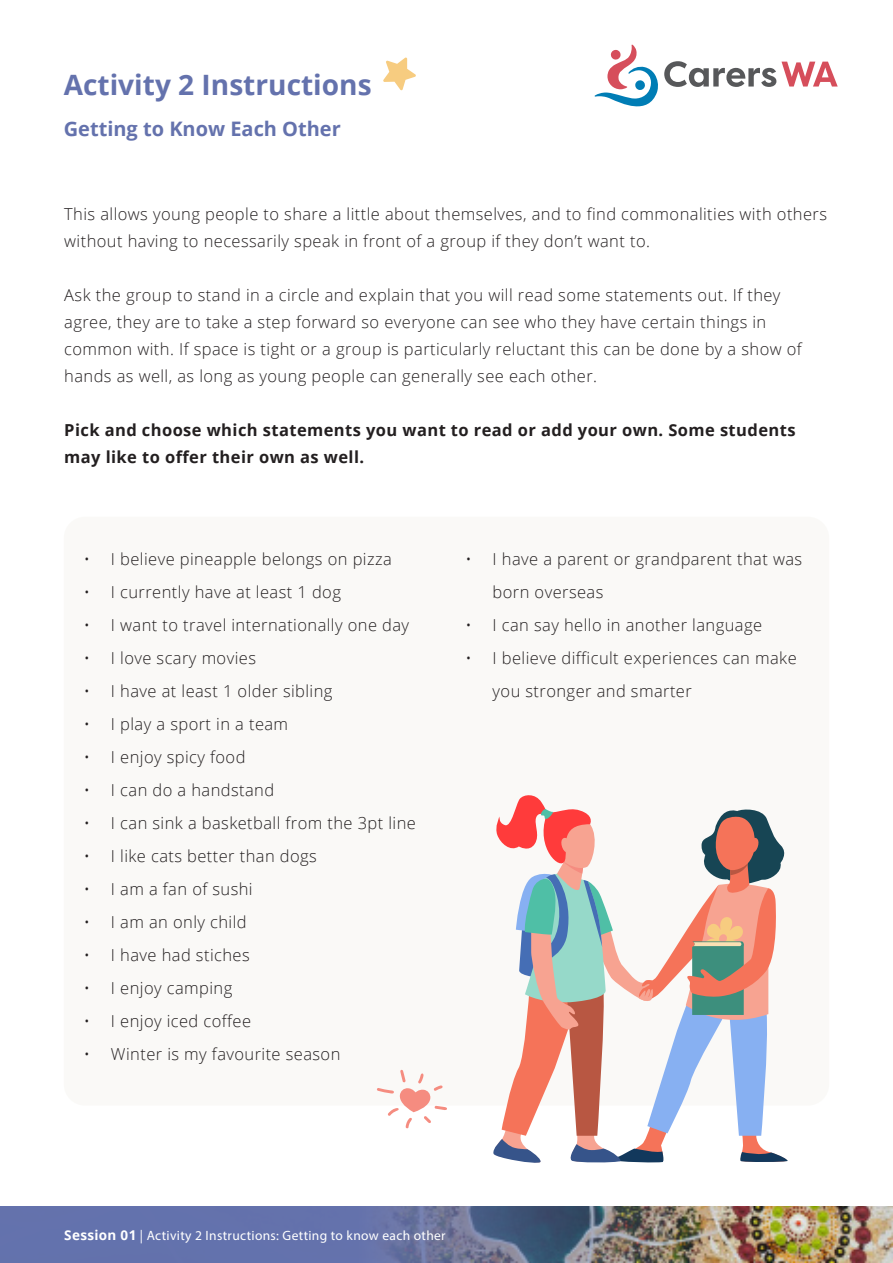
<style>
.page{position:relative;width:893px;height:1263px;background:#fff}
.page>*{position:absolute;margin:0;border:0;box-sizing:border-box;transform-origin:0 0}
.Sub-heading{font:700 28.05px "Open Sans";color:#6472ad}
.Sub-heading-2{font:700 19.95px "Open Sans";color:#6472ad}
.Body_-_Black{font:300 16.5px/27px "Open Sans";letter-spacing:.025em;color:#231f20}
.Body_-_Black-2{font:700 16.5px/27px "Open Sans";letter-spacing:.025em;color:#231f20}
.Body_-_Black-3{font:13.5px "Myriad Pro";letter-spacing:.025em;color:#fff}
.s1{font-family:"Open Sans";font-weight:700}
</style>
<div class="page">
<div style="left:64px;top:517px;width:765px;height:589px;background:#faf9f7;border-radius:21px"></div>
<svg style="left:383px;top:57px;width:33px;height:34px"></svg>
<img style="left:0;top:1206px;width:893px;height:57px">
<svg style="left:595px;top:45px;width:243px;height:62px"></svg>
<svg style="left:493px;top:795px;width:295px;height:368px"></svg>
<svg style="left:377px;top:1069px;width:70px;height:60px"></svg>
<p class="Sub-heading" style="left:64px;top:65px;width:309px">Activity 2 Instructions</p>
<p class="Sub-heading-2" style="left:64px;top:115px;width:279px">Getting to Know Each Other</p>
<p class="Body_-_Black" style="left:64px;top:200px;width:764px">This allows young people to share a little about themselves, and to find commonalities with others without having to necessarily speak in front of a group if they don’t want to.</p>
<p class="Body_-_Black" style="left:64px;top:281px;width:739px">Ask the group to stand in a circle and explain that you will read some statements out. If they agree, they are to take a step forward so everyone can see who they have certain things in common with. If space is tight or a group is particularly reluctant this can be done by a show of hands as well, as long as young people can generally see each other.</p>
<p class="Body_-_Black-2" style="left:64px;top:416px;width:733px">Pick and choose which statements you want to read or add your own. Some students may like to offer their own as well.</p>
<p class="Body_-_Black" style="left:84px;top:545px;width:309px">• I believe pineapple belongs on pizza</p>
<p class="Body_-_Black" style="left:84px;top:578px;width:258px">• I currently have at least 1 dog</p>
<p class="Body_-_Black" style="left:84px;top:611px;width:327px">• I want to travel internationally one day</p>
<p class="Body_-_Black" style="left:84px;top:644px;width:174px">• I love scary movies</p>
<p class="Body_-_Black" style="left:84px;top:677px;width:250px">• I have at least 1 older sibling</p>
<p class="Body_-_Black" style="left:84px;top:710px;width:206px">• I play a sport in a team</p>
<p class="Body_-_Black" style="left:84px;top:743px;width:163px">• I enjoy spicy food</p>
<p class="Body_-_Black" style="left:84px;top:776px;width:192px">• I can do a handstand</p>
<p class="Body_-_Black" style="left:84px;top:809px;width:333px">• I can sink a basketball from the 3pt line</p>
<p class="Body_-_Black" style="left:84px;top:842px;width:235px">• I like cats better than dogs</p>
<p class="Body_-_Black" style="left:84px;top:875px;width:170px">• I am a fan of sushi</p>
<p class="Body_-_Black" style="left:84px;top:908px;width:164px">• I am an only child</p>
<p class="Body_-_Black" style="left:84px;top:941px;width:167px">• I have had stiches</p>
<p class="Body_-_Black" style="left:84px;top:974px;width:150px">• I enjoy camping</p>
<p class="Body_-_Black" style="left:84px;top:1007px;width:169px">• I enjoy iced coffee</p>
<p class="Body_-_Black" style="left:84px;top:1040px;width:258px">• Winter is my favourite season</p>
<p class="Body_-_Black" style="left:493px;top:542px;width:311px;line-height:33px;text-indent:-27px">• I have a parent or grandparent that was born overseas</p>
<p class="Body_-_Black" style="left:466px;top:611px;width:298px">• I can say hello in another language</p>
<p class="Body_-_Black" style="left:493px;top:641px;width:306px;line-height:33px;text-indent:-27px">• I believe difficult experiences can make you stronger and smarter</p>
<p class="Body_-_Black-3" style="left:64px;top:1227px;width:383px"><span class="s1">Session 01</span> | Activity 2 Instructions: Getting to know each other</p>
</div>
